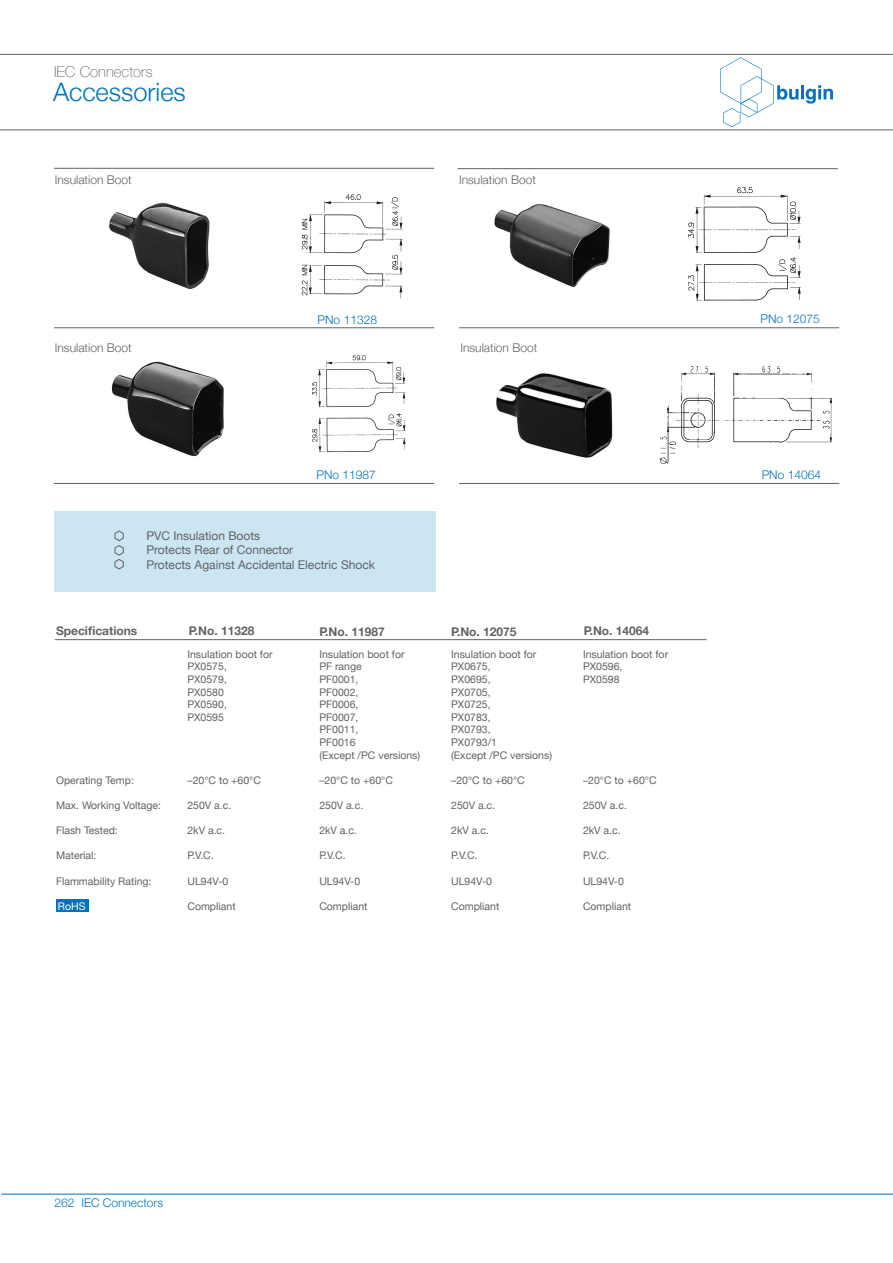
<style>
.page{position:relative;width:893px;height:1263px;background:#fff}
.page>*{position:absolute;margin:0;border:0;box-sizing:border-box;transform-origin:0 0}
.t1{font:300 25.5px "Helvetica Neue";color:#0072bc}
.t2{font:100 15px "Helvetica Neue";color:#5e6367}
.t3{font:12px "Helvetica Neue";color:#5e6367}
.t4{font:300 12px "Helvetica Neue";color:#5e6367}
.t5{font:700 12px "Helvetica Neue";color:#5e6367}
.t6{font:300 12px "Helvetica Neue";color:#0072bc}
.t7{font:10.5px "Helvetica Neue";color:#5e6367}
.t8{font:10.5px "Helvetica Neue";color:#fff}
</style>
<div class="page">
<svg style="left:720px;top:57px;width:78px;height:70px"></svg>
<hr style="left:801px;top:85px;width:3px;height:14px;background:#0072bc">
<svg style="left:806px;top:85px;width:27px;height:19px"></svg>
<img style="left:496px;top:373px;width:117px;height:85px">
<img style="left:494px;top:204px;width:116px;height:84px">
<img style="left:111px;top:361px;width:113px;height:96px">
<img style="left:109px;top:202px;width:101px;height:88px">
<hr style="left:54px;top:483px;width:380px;height:1px;background:#5e6367">
<hr style="left:54px;top:168px;width:380px;height:1px;background:#5e6367">
<hr style="left:54px;top:327px;width:380px;height:1px;background:#5e6367">
<hr style="left:458px;top:168px;width:380px;height:1px;background:#5e6367">
<hr style="left:459px;top:483px;width:380px;height:1px;background:#5e6367">
<hr style="left:459px;top:327px;width:380px;height:1px;background:#5e6367">
<hr style="left:0;top:54px;width:893px;height:1px;background:#5e6367">
<hr style="left:0;top:129px;width:893px;height:1px;background:#5e6367">
<div style="left:55px;top:512px;width:381px;height:80px;background:#cce5f3"></div>
<svg style="left:114px;top:530px;width:10px;height:40px"></svg>
<div style="left:56px;top:899px;width:32px;height:13px;background:#0072bc"></div>
<hr style="left:55px;top:639px;width:652px;height:1px;background:#5e6367">
<img style="left:301px;top:194px;width:102px;height:105px">
<img style="left:312px;top:355px;width:94px;height:97px">
<img style="left:688px;top:187px;width:113px;height:114px">
<img style="left:659px;top:367px;width:173px;height:96px">
<hr style="left:1px;top:1194px;width:892px;height:1px;background:#0072bc">
<p class="t2" style="left:54px;top:60px;width:100px">IEC Connectors</p>
<p class="t1" style="left:53px;top:72px;width:134px">Accessories</p>
<p class="t4" style="left:55px;top:170px;width:78px">Insulation Boot</p>
<p class="t4" style="left:55px;top:338px;width:78px">Insulation Boot</p>
<p class="t6" style="left:318px;top:310px;width:61px">PNo 11328</p>
<p class="t6" style="left:317px;top:465px;width:61px">PNo 11987</p>
<p class="t3" style="left:146px;top:527px;width:115px">PVC Insulation Boots</p>
<p class="t3" style="left:146px;top:541px;width:148px">Protects Rear of Connector</p>
<p class="t3" style="left:146px;top:556px;width:230px">Protects Against Accidental Electric Shock</p>
<p class="t4" style="left:459px;top:170px;width:78px">Insulation Boot</p>
<p class="t4" style="left:460px;top:338px;width:78px">Insulation Boot</p>
<p class="t5" style="left:56px;top:621px;width:83px">Specifications</p>
<p class="t7" style="left:56px;top:772px;width:80px">Operating Temp:</p>
<p class="t7" style="left:56px;top:798px;width:106px">Max. Working Voltage:</p>
<p class="t7" style="left:56px;top:823px;width:63px">Flash Tested:</p>
<p class="t7" style="left:56px;top:848px;width:42px">Material:</p>
<p class="t7" style="left:56px;top:873px;width:97px">Flammability Rating:</p>
<p class="t8" style="left:58px;top:898px;width:29px">RoHS</p>
<p class="t5" style="left:189px;top:621px;width:67px">P.No. 11328</p>
<p class="t5" style="left:319px;top:622px;width:67px">P.No. 11987</p>
<p class="t5" style="left:451px;top:622px;width:67px">P.No. 12075</p>
<p class="t5" style="left:584px;top:621px;width:67px">P.No. 14064</p>
<p class="t7" style="left:319px;top:646px;width:87px">Insulation boot for</p>
<p class="t7" style="left:319px;top:659px;width:44px">PF range</p>
<p class="t7" style="left:319px;top:672px;width:41px">PF0001,</p>
<p class="t7" style="left:319px;top:684px;width:41px">PF0002,</p>
<p class="t7" style="left:319px;top:697px;width:41px">PF0006,</p>
<p class="t7" style="left:319px;top:709px;width:41px">PF0007,</p>
<p class="t7" style="left:319px;top:722px;width:41px">PF0011,</p>
<p class="t7" style="left:319px;top:735px;width:38px">PF0016</p>
<p class="t7" style="left:319px;top:747px;width:102px">(Except /PC versions)</p>
<p class="t7" style="left:319px;top:772px;width:75px">–20°C to +60°C</p>
<p class="t7" style="left:319px;top:798px;width:45px">250V a.c.</p>
<p class="t7" style="left:319px;top:823px;width:39px">2kV a.c.</p>
<p class="t7" style="left:319px;top:848px;width:28px">P.V.C.</p>
<p class="t7" style="left:319px;top:873px;width:42px">UL94V-0</p>
<p class="t7" style="left:319px;top:898px;width:50px">Compliant</p>
<p class="t7" style="left:187px;top:646px;width:87px">Insulation boot for</p>
<p class="t7" style="left:187px;top:659px;width:41px">PX0575,</p>
<p class="t7" style="left:187px;top:672px;width:41px">PX0579,</p>
<p class="t7" style="left:187px;top:684px;width:38px">PX0580</p>
<p class="t7" style="left:187px;top:697px;width:41px">PX0590,</p>
<p class="t7" style="left:187px;top:709px;width:38px">PX0595</p>
<p class="t7" style="left:451px;top:646px;width:87px">Insulation boot for</p>
<p class="t7" style="left:451px;top:659px;width:41px">PX0675,</p>
<p class="t7" style="left:451px;top:672px;width:41px">PX0695,</p>
<p class="t7" style="left:451px;top:684px;width:41px">PX0705,</p>
<p class="t7" style="left:451px;top:697px;width:41px">PX0725,</p>
<p class="t7" style="left:451px;top:709px;width:41px">PX0783,</p>
<p class="t7" style="left:451px;top:722px;width:41px">PX0793,</p>
<p class="t7" style="left:451px;top:735px;width:47px">PX0793/1</p>
<p class="t7" style="left:451px;top:747px;width:102px">(Except /PC versions)</p>
<p class="t7" style="left:451px;top:772px;width:75px">–20°C to +60°C</p>
<p class="t7" style="left:451px;top:798px;width:45px">250V a.c.</p>
<p class="t7" style="left:451px;top:823px;width:39px">2kV a.c.</p>
<p class="t7" style="left:451px;top:848px;width:28px">P.V.C.</p>
<p class="t7" style="left:451px;top:873px;width:42px">UL94V-0</p>
<p class="t7" style="left:451px;top:898px;width:50px">Compliant</p>
<p class="t7" style="left:583px;top:646px;width:87px">Insulation boot for</p>
<p class="t7" style="left:583px;top:659px;width:41px">PX0596,</p>
<p class="t7" style="left:583px;top:672px;width:38px">PX0598</p>
<p class="t7" style="left:187px;top:772px;width:75px">–20°C to +60°C</p>
<p class="t7" style="left:187px;top:798px;width:45px">250V a.c.</p>
<p class="t7" style="left:187px;top:823px;width:39px">2kV a.c.</p>
<p class="t7" style="left:187px;top:848px;width:28px">P.V.C.</p>
<p class="t7" style="left:187px;top:873px;width:42px">UL94V-0</p>
<p class="t7" style="left:187px;top:898px;width:50px">Compliant</p>
<p class="t7" style="left:583px;top:772px;width:75px">–20°C to +60°C</p>
<p class="t7" style="left:583px;top:798px;width:45px">250V a.c.</p>
<p class="t7" style="left:583px;top:823px;width:39px">2kV a.c.</p>
<p class="t7" style="left:583px;top:848px;width:28px">P.V.C.</p>
<p class="t7" style="left:583px;top:873px;width:42px">UL94V-0</p>
<p class="t7" style="left:583px;top:898px;width:50px">Compliant</p>
<p class="t6" style="left:760px;top:309px;width:61px">PNo 12075</p>
<p class="t6" style="left:762px;top:465px;width:61px">PNo 14064</p>
<p class="t6" style="left:55px;top:1193px;width:110px">262 IEC Connectors</p>
</div>
